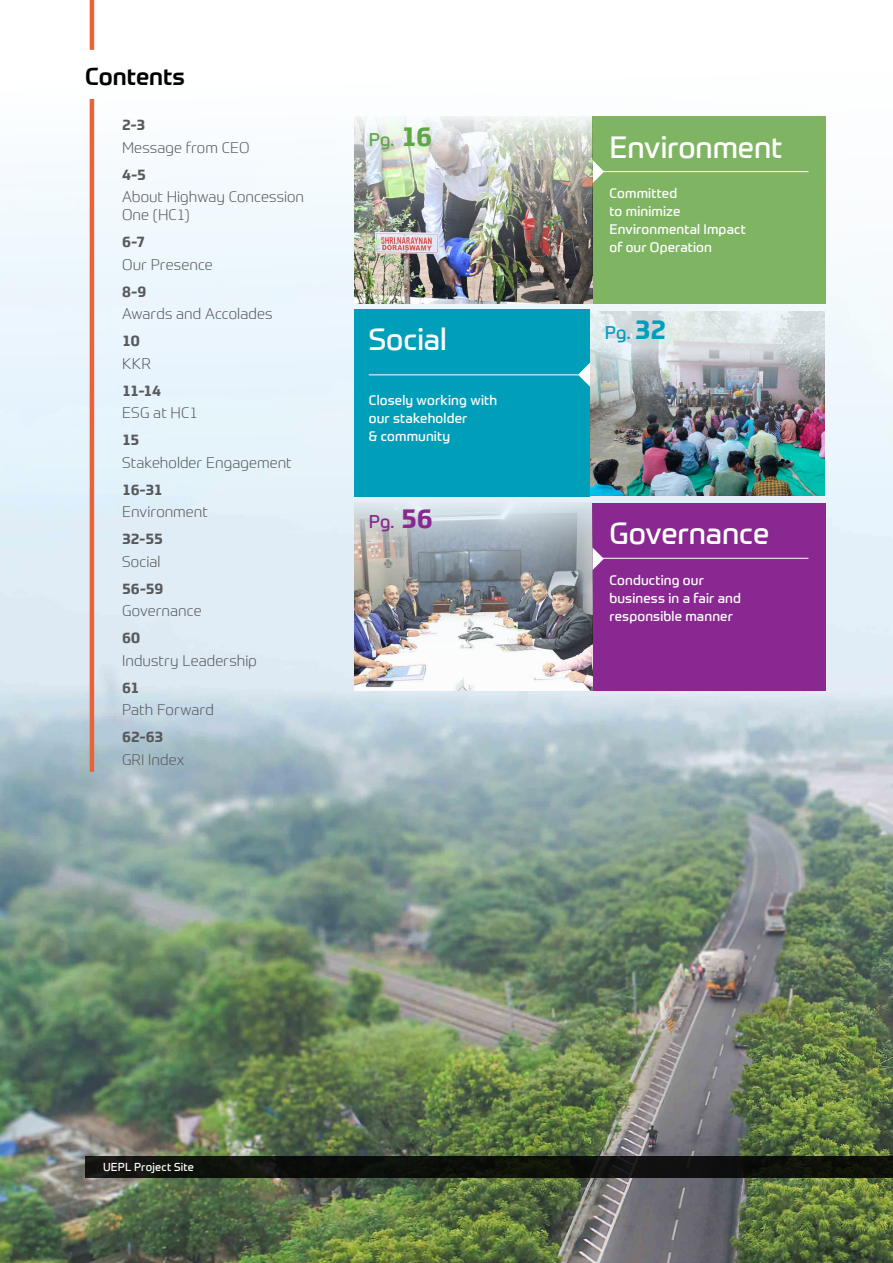
<style>
.page{position:relative;width:893px;height:1263px;background:#fff}
.page>*{position:absolute;margin:0;border:0;box-sizing:border-box;transform-origin:0 0}
.t1{font:30px "Prometo";letter-spacing:-.005em;color:#fff}
.t2{font:500 24px "Prometo";color:#000}
.t3{font:18px "Prometo";color:#5ea746}
.t4{font:18px "Prometo";color:#892890}
.t5{font:18px "Prometo";color:#009fb9}
.t6{font:300 15px/18px "Prometo";color:#58595b}
.t7{font:700 15px "Prometo";letter-spacing:-.015em;color:#58595b}
.t8{font:13.5px/18px "Prometo";letter-spacing:.01em;color:#fff}
.t9{font:11.25px "Prometo";letter-spacing:.02em;color:#fff}
.s1{font-weight:700;font-size:27px}
</style>
<div class="page">
<img style="left:0;top:99px;width:893px;height:1164px">
<hr style="left:90px;top:0;width:4px;height:50px;background:#ec6137">
<hr style="left:90px;top:99px;width:4px;height:673px;background:#ec6137">
<div style="left:592px;top:116px;width:234px;height:188px;background:#7fb462"></div>
<svg style="left:592px;top:160px;width:12px;height:23px"></svg>
<img style="left:354px;top:116px;width:238px;height:188px">
<hr style="left:594px;top:171px;width:214px;height:1px;background:#fff">
<div style="left:592px;top:503px;width:234px;height:187px;background:#892890"></div>
<svg style="left:592px;top:547px;width:12px;height:23px"></svg>
<img style="left:354px;top:503px;width:238px;height:187px">
<hr style="left:594px;top:558px;width:214px;height:1px;background:#fff">
<div style="left:85px;top:1157px;width:808px;height:21px;background:#0e110b"></div>
<div style="left:354px;top:310px;width:236px;height:187px;background:#009fb9"></div>
<hr style="left:369px;top:374px;width:220px;height:1px;background:#fff">
<svg style="left:578px;top:363px;width:13px;height:24px"></svg>
<img style="left:591px;top:311px;width:234px;height:184px">
<h2 class="t2" style="left:85px;top:62px;width:101px">Contents</h2>
<p class="t7" style="left:122px;top:115px;width:25px">2-3</p>
<p class="t6" style="left:122px;top:138px;width:129px">Message from CEO</p>
<p class="t7" style="left:122px;top:165px;width:26px">4-5</p>
<p class="t6" style="left:122px;top:188px;width:184px">About Highway Concession<br>One (HC1)</p>
<p class="t7" style="left:122px;top:232px;width:25px">6-7</p>
<p class="t6" style="left:122px;top:255px;width:92px">Our Presence</p>
<p class="t7" style="left:122px;top:282px;width:26px">8-9</p>
<p class="t6" style="left:122px;top:305px;width:152px">Awards and Accolades</p>
<p class="t7" style="left:122px;top:331px;width:19px">10</p>
<p class="t6" style="left:122px;top:354px;width:30px">KKR</p>
<p class="t7" style="left:122px;top:381px;width:41px">11-14</p>
<p class="t6" style="left:122px;top:404px;width:78px">ESG at HC1</p>
<p class="t7" style="left:122px;top:430px;width:19px">15</p>
<p class="t6" style="left:122px;top:453px;width:171px">Stakeholder Engagement</p>
<p class="t7" style="left:122px;top:480px;width:42px">16-31</p>
<p class="t6" style="left:122px;top:503px;width:87px">Environment</p>
<p class="t7" style="left:122px;top:529px;width:42px">32-55</p>
<p class="t6" style="left:122px;top:552px;width:40px">Social</p>
<p class="t7" style="left:122px;top:579px;width:43px">56-59</p>
<p class="t6" style="left:122px;top:602px;width:81px">Governance</p>
<p class="t7" style="left:122px;top:628px;width:20px">60</p>
<p class="t6" style="left:122px;top:651px;width:136px">Industry Leadership</p>
<p class="t7" style="left:122px;top:678px;width:19px">61</p>
<p class="t6" style="left:122px;top:701px;width:93px">Path Forward</p>
<p class="t7" style="left:122px;top:727px;width:43px">62-63</p>
<p class="t6" style="left:122px;top:750px;width:64px">GRI Index</p>
<p class="t3" style="left:369px;top:128px;width:65px">Pg. <span class="s1">16</span></p>
<h1 class="t1" style="left:609px;top:129px;width:174px">Environment</h1>
<p class="t8" style="left:609px;top:184px;width:138px">Committed<br>to minimize<br>Environmental Impact of our Operation</p>
<h1 class="t1" style="left:369px;top:321px;width:79px">Social</h1>
<p class="t8" style="left:369px;top:391px;width:130px">Closely working with our stakeholder<br>&amp; community</p>
<p class="t4" style="left:369px;top:511px;width:65px">Pg. <span class="s1">56</span></p>
<p class="t5" style="left:605px;top:321px;width:63px">Pg. <span class="s1">32</span></p>
<h1 class="t1" style="left:609px;top:515px;width:162px">Governance</h1>
<p class="t8" style="left:609px;top:571px;width:133px">Conducting our business in a fair and responsible manner</p>
<p class="t9" style="left:103px;top:1160px;width:92px">UEPL Project Site</p>
</div>
